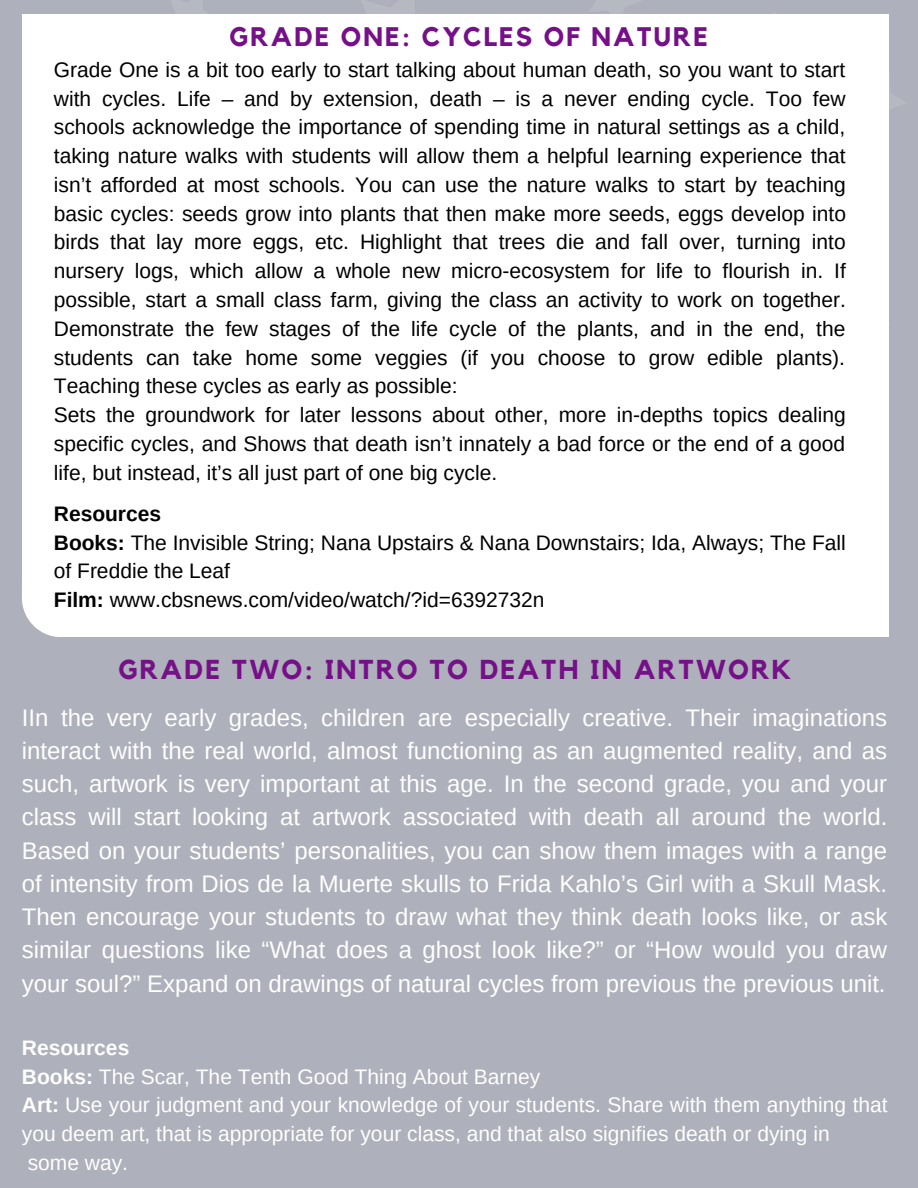
<style>
.page{position:relative;width:918px;height:1188px;background:#aeb0bb}
.page>*{position:absolute;margin:0;border:0;box-sizing:border-box;transform-origin:0 0}
.t1{font:700 27.3px "Kollektif";letter-spacing:.08em;color:#761088}
.t2{font:700 26.7px "Kollektif";letter-spacing:.08em;color:#761088}
.t3{font:24px/33.3px "Arimo";color:#fff;text-align:justify}
.t4{font:21px/28.8px "Arimo";color:#000}
.t5{font:21px/28.8px "Arimo";color:#fff}
.s1{font-weight:700}
</style>
<div class="page">
<svg style="left:888px;top:60px;width:1px;height:75px"></svg>
<svg style="left:888px;top:281px;width:1px;height:75px"></svg>
<div style="left:63px;top:14px;width:825px;height:606px;background:#fff"></div>
<div style="left:22px;top:14px;width:61px;height:566px;background:#fff"></div>
<div style="left:83px;top:580px;width:805px;height:56px;background:#fff"></div>
<svg style="left:22px;top:580px;width:61px;height:56px"></svg>
<p class="t2" style="left:230px;top:24px;width:480px">GRADE ONE: CYCLES OF NATURE</p>
<p class="t4" style="left:54px;top:55px;width:794px">Grade One is a bit too early to start talking about human death, so you want to start with cycles. Life – and by extension, death – is a never ending cycle. Too few schools acknowledge the importance of spending time in natural settings as a child, taking nature walks with students will allow them a helpful learning experience that isn’t afforded at most schools. You can use the nature walks to start by teaching basic cycles: seeds grow into plants that then make more seeds, eggs develop into birds that lay more eggs, etc. Highlight that trees die and fall over, turning into nursery logs, which allow a whole new micro-ecosystem for life to flourish in. If possible, start a small class farm, giving the class an activity to work on together.<br>Demonstrate the few stages of the life cycle of the plants, and in the end, the students can take home some veggies (if you choose to grow edible plants).<br>Teaching these cycles as early as possible:<br>Sets the groundwork for later lessons about other, more in-depths topics dealing specific cycles, and Shows that death isn’t innately a bad force or the end of a good life, but instead, it’s all just part of one big cycle.</p>
<p class="t4" style="left:54px;top:499px;width:794px"><span class="s1">Resources<br>Books:</span> The Invisible String; Nana Upstairs &amp; Nana Downstairs; Ida, Always; The Fall of Freddie the Leaf<br><span class="s1">Film:</span> www.cbsnews.com/video/watch/?id=6392732n</p>
<h1 class="t1" style="left:119px;top:657px;width:674px">GRADE TWO: INTRO TO DEATH IN ARTWORK</h1>
<p class="t3" style="left:22px;top:701px;width:867px">IIn the very early grades, children are especially creative. Their imaginations interact with the real world, almost functioning as an augmented reality, and as such, artwork is very important at this age. In the second grade, you and your class will start looking at artwork associated with death all around the world.<br>Based on your students’ personalities, you can show them images with a range of intensity from Dios de la Muerte skulls to Frida Kahlo’s Girl with a Skull Mask.<br>Then encourage your students to draw what they think death looks like, or ask similar questions like “What does a ghost look like?” or “How would you draw your soul?” Expand on drawings of natural cycles from previous the previous unit.</p>
<p class="t5" style="left:22px;top:1033px;width:867px"><span class="s1">Resources<br>Books:</span> The Scar, The Tenth Good Thing About Barney<br><span class="s1">Art:</span> Use your judgment and your knowledge of your students. Share with them anything that you deem art, that is appropriate for your class, and that also signifies death or dying in<br>some way.</p>
</div>
